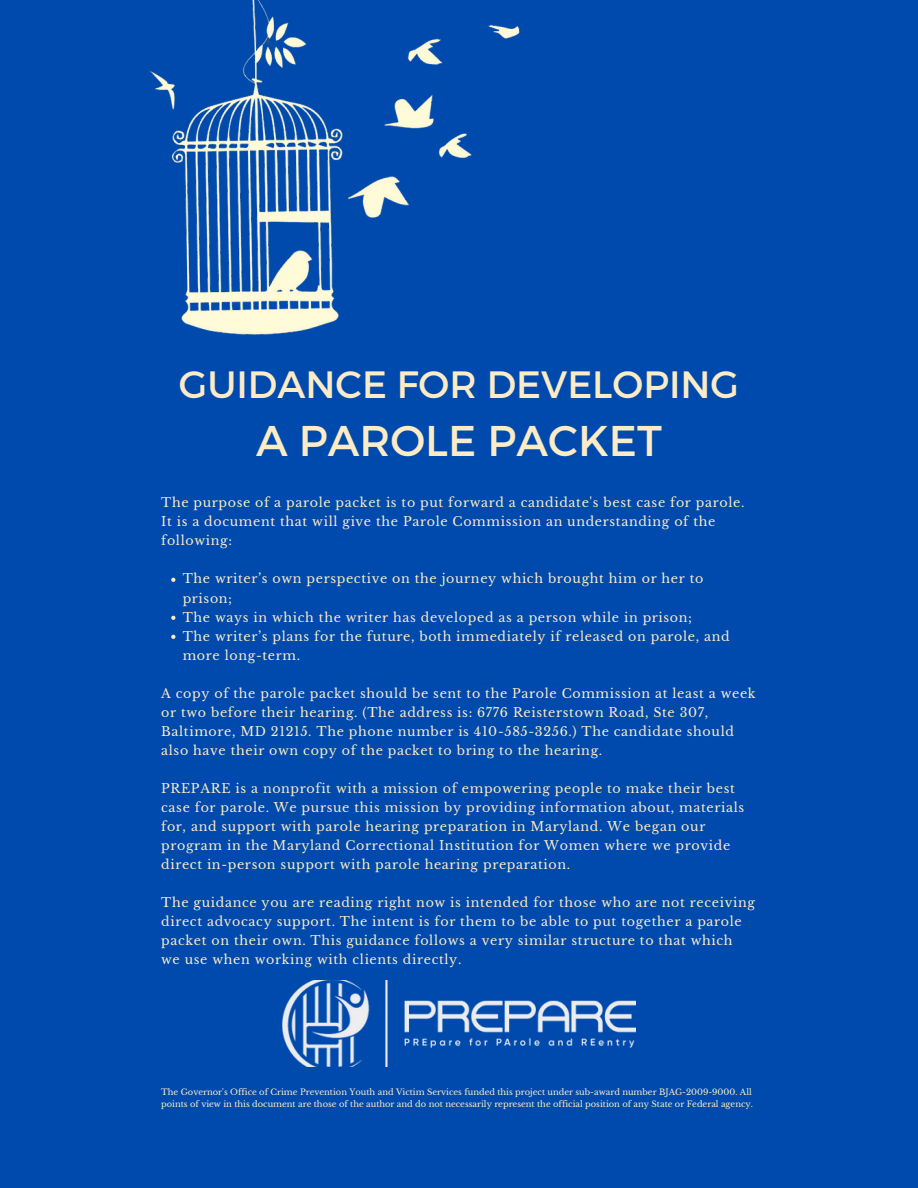
<style>
.page{position:relative;width:918px;height:1188px;background:#004aad}
.page>*{position:absolute;margin:0;border:0;box-sizing:border-box;transform-origin:0 0}
.t1{font:42.9px "Montserrat";color:#fcebc7}
.t2{font:37.95px "Montserrat";color:#fcebc7}
.t3{font:12.6px/19px "Libre Baskerville";letter-spacing:.05em;color:#fcebc7}
.t4{font:8.25px/11.6px "Libre Baskerville";color:#fcebc7}
.s1{color:#ece6ca}
</style>
<div class="page">
<img style="left:151px;top:0;width:369px;height:335px">
<svg style="left:171px;top:578px;width:4px;height:4px"></svg>
<svg style="left:171px;top:616px;width:4px;height:4px"></svg>
<svg style="left:171px;top:635px;width:4px;height:4px"></svg>
<img style="left:283px;top:981px;width:352px;height:85px">
<h2 class="t2" style="left:179px;top:360px;width:562px">GUIDANCE FOR DEVELOPING</h2>
<h1 class="t1" style="left:256px;top:413px;width:407px">A PAROLE PACKET</h1>
<p class="t3" style="left:161px;top:494px;width:585px"><span class="s1">T</span>he purpose of a parole packet is to put forward a candidate's best case for parole.<br>It is a document that will give the Parole Commission an understanding of the following:</p>
<p class="t3" style="left:183px;top:570px;width:549px">The writer’s own perspective on the journey which brought him or her to prison;<br>The ways in which the writer has developed as a person while in prison;<br>The writer’s plans for the future, both immediately if released on parole, and more long-term.</p>
<p class="t3" style="left:161px;top:684px;width:596px">A copy of the parole packet should be sent to the Parole Commission at least a week or two before their hearing. (The address is: 6776 Reisterstown Road, Ste 307, Baltimore, MD 21215. The phone number is 410-585-3256.) The candidate should also have their own copy of the packet to bring to the hearing.</p>
<p class="t3" style="left:161px;top:779px;width:585px">PREPARE is a nonprofit with a mission of empowering people to make their best case for parole. We pursue this mission by providing information about, materials for, and support with parole hearing preparation in Maryland. We began our program in the Maryland Correctional Institution for Women where we provide direct in-person support with parole hearing preparation.</p>
<p class="t3" style="left:161px;top:893px;width:595px">The guidance you are reading right now is intended for those who are not receiving direct advocacy support. The intent is for them to be able to put together a parole packet on their own. This guidance follows a very similar structure to that which<br>we use when working with clients directly.</p>
<p class="t4" style="left:161px;top:1086px;width:593px">The Governor's Office of Crime Prevention Youth and Victim Services funded this project under sub-award number BJAG-2009-9000. All points of view in this document are those of the author and do not necessarily represent the official position of any State or Federal agency.</p>
</div>
